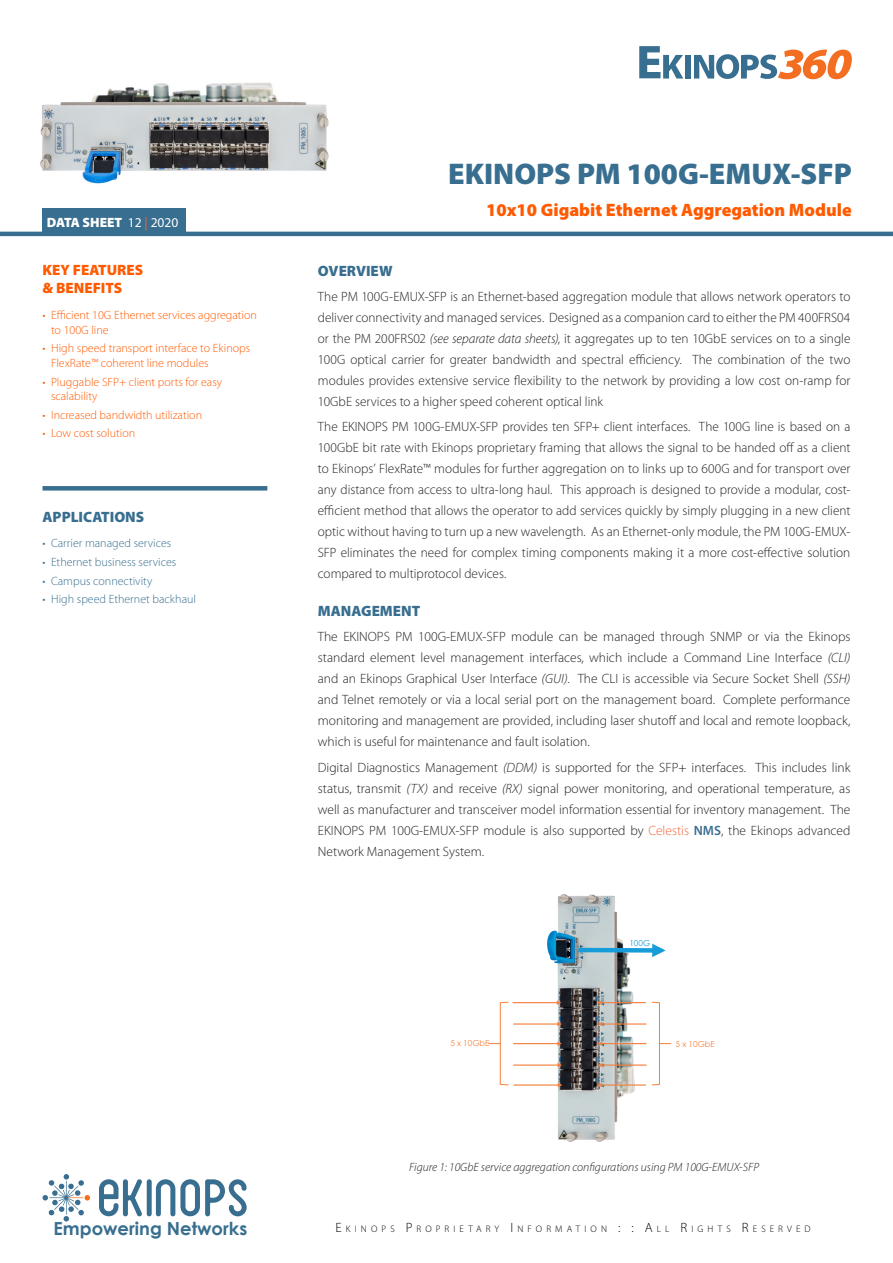
<style>
.page{position:relative;width:893px;height:1263px;background:#fff}
.page>*{position:absolute;margin:0;border:0;box-sizing:border-box;transform-origin:0 0}
.t1{font:900 30px "Myriad Pro";color:#386e8f}
.t2{font:900 18px "Myriad Pro";color:#ff5a00}
.t3{font:700 18px "Century Gothic";color:#386e8f}
.t4{font:900 15px "Myriad Pro";color:#386e8f}
.t5{font:900 15px "Myriad Pro";color:#ff5a00}
.t6{font:300 13.5px/21px "Myriad Pro";color:#231f20;text-align:justify}
.t7{font:900 13.5px "Myriad Pro";color:#fff}
.t8{font:300 12px/14.4px "Myriad Pro";color:#ff5a00}
.t9{font:300 12px "Myriad Pro";color:#386e8f}
.t10{font:italic 300 12px "Myriad Pro";color:#231f20}
.t11{font:300 9.45px "Myriad Pro";letter-spacing:.435em;color:#000}
.t12{font:8.25px "Century Gothic";color:#f4803e}
.t13{font:8.25px "Century Gothic";color:#169cd8}
.s1{font-weight:400}
.s2{font-weight:400;color:#f26434}
.s3{font-style:italic}
.s4{color:#f26434}
.s5{font-weight:600;color:#386e8f}
.s6{font-size:13.5px}
</style>
<div class="page">
<div style="left:685px;top:55px;width:6px;height:24px;background:#386e8f"></div>
<svg style="left:694px;top:50px;width:158px;height:29px"></svg>
<svg style="left:639px;top:46px;width:44px;height:33px"></svg>
<hr style="left:0;top:232px;width:893px;height:4px;background:#386e8f">
<svg style="left:99px;top:1179px;width:148px;height:37px"></svg>
<svg style="left:43px;top:1174px;width:47px;height:47px"></svg>
<img style="left:40px;top:82px;width:289px;height:102px">
<div style="left:43px;top:208px;width:143px;height:26px;background:#386e8f"></div>
<div style="left:43px;top:486px;width:224px;height:5px;background:#386e8f"></div>
<img style="left:543px;top:894px;width:94px;height:248px">
<div style="left:578px;top:948px;width:76px;height:5px;background:#169cd8"></div>
<svg style="left:652px;top:944px;width:14px;height:13px"></svg>
<hr style="left:513px;top:1002px;width:44px;height:1px;background:#f4803e">
<svg style="left:557px;top:1000px;width:4px;height:5px"></svg>
<hr style="left:513px;top:1023px;width:45px;height:1px;background:#f4803e">
<svg style="left:557px;top:1022px;width:5px;height:4px"></svg>
<hr style="left:513px;top:1043px;width:45px;height:1px;background:#f4803e">
<svg style="left:557px;top:1041px;width:5px;height:5px"></svg>
<hr style="left:513px;top:1064px;width:45px;height:2px;background:#f4803e">
<svg style="left:557px;top:1063px;width:5px;height:4px"></svg>
<hr style="left:514px;top:1084px;width:45px;height:1px;background:#f4803e">
<svg style="left:558px;top:1083px;width:4px;height:4px"></svg>
<hr style="left:601px;top:1002px;width:45px;height:1px;background:#f4803e">
<svg style="left:597px;top:1000px;width:5px;height:5px"></svg>
<hr style="left:601px;top:1023px;width:45px;height:1px;background:#f4803e">
<svg style="left:598px;top:1022px;width:4px;height:4px"></svg>
<hr style="left:601px;top:1043px;width:45px;height:1px;background:#f4803e">
<svg style="left:598px;top:1041px;width:4px;height:5px"></svg>
<hr style="left:602px;top:1064px;width:44px;height:2px;background:#f4803e">
<svg style="left:598px;top:1063px;width:4px;height:4px"></svg>
<hr style="left:601px;top:1084px;width:45px;height:1px;background:#f4803e">
<svg style="left:597px;top:1083px;width:5px;height:4px"></svg>
<svg style="left:488px;top:1002px;width:21px;height:83px"></svg>
<svg style="left:652px;top:1002px;width:19px;height:83px"></svg>
<p class="t7" style="left:47px;top:213px;width:133px">DATA SHEET <span class="s1">12</span> <span class="s2">|</span> <span class="s1">2020</span></p>
<p class="t5" style="left:43px;top:260px;width:102px">KEY FEATURES</p>
<p class="t5" style="left:43px;top:278px;width:81px">&amp; BENEFITS</p>
<p class="t8" style="left:51px;top:308px;width:207px;text-indent:-9px">• Efficient 10G Ethernet services aggregation to 100G line</p>
<p class="t8" style="left:51px;top:341px;width:201px;text-indent:-9px">• High speed transport interface to Ekinops<br>FlexRate™ coherent line modules</p>
<p class="t8" style="left:51px;top:374px;width:173px;text-indent:-9px">• Pluggable SFP+ client ports for easy scalability</p>
<p class="t8" style="left:43px;top:407px;width:161px">• Increased bandwidth utilization</p>
<p class="t8" style="left:43px;top:426px;width:94px">• Low cost solution</p>
<p class="t4" style="left:43px;top:506px;width:103px">APPLICATIONS</p>
<p class="t9" style="left:43px;top:536px;width:130px">• Carrier managed services</p>
<p class="t9" style="left:43px;top:555px;width:135px">• Ethernet business services</p>
<p class="t9" style="left:43px;top:573px;width:111px">• Campus connectivity</p>
<p class="t9" style="left:43px;top:592px;width:155px">• High speed Ethernet backhaul</p>
<h1 class="t1" style="left:448px;top:154px;width:405px">EKINOPS PM 100G-EMUX-SFP</h1>
<h2 class="t2" style="left:486px;top:198px;width:367px">10x10 Gigabit Ethernet Aggregation Module</h2>
<p class="t4" style="left:318px;top:261px;width:76px">OVERVIEW</p>
<p class="t6" style="left:318px;top:286px;width:534px">The PM 100G-EMUX-SFP is an Ethernet-based aggregation module that allows network operators to deliver connectivity and managed services. Designed as a companion card to either the PM 400FRS04 or the PM 200FRS02 <span class="s3">(see separate data sheets)</span>, it aggregates up to ten 10GbE services on to a single 100G optical carrier for greater bandwidth and spectral efficiency. The combination of the two modules provides extensive service flexibility to the network by providing a low cost on-ramp for 10GbE services to a higher speed coherent optical link</p>
<p class="t6" style="left:318px;top:416px;width:534px">The EKINOPS PM 100G-EMUX-SFP provides ten SFP+ client interfaces. The 100G line is based on a 100GbE bit rate with Ekinops proprietary framing that allows the signal to be handed off as a client to Ekinops’ FlexRate™ modules for further aggregation on to links up to 600G and for transport over any distance from access to ultra-long haul. This approach is designed to provide a modular, cost&shy;efficient method that allows the operator to add services quickly by simply plugging in a new client optic without having to turn up a new wavelength. As an Ethernet-only module, the PM 100G-EMUX-SFP eliminates the need for complex timing components making it a more cost-effective solution compared to multiprotocol devices.</p>
<p class="t4" style="left:318px;top:601px;width:104px">MANAGEMENT</p>
<p class="t6" style="left:318px;top:626px;width:534px">The EKINOPS PM 100G-EMUX-SFP module can be managed through SNMP or via the Ekinops standard element level management interfaces, which include a Command Line Interface <span class="s3">(CLI) </span>and an Ekinops Graphical User Interface <span class="s3">(GUI)</span>. The CLI is accessible via Secure Socket Shell <span class="s3">(SSH) </span>and Telnet remotely or via a local serial port on the management board. Complete performance monitoring and management are provided, including laser shutoff and local and remote loopback, which is useful for maintenance and fault isolation.</p>
<p class="t6" style="left:318px;top:756px;width:534px">Digital Diagnostics Management <span class="s3">(DDM)</span> is supported for the SFP+ interfaces. This includes link status, transmit <span class="s3">(TX)</span> and receive <span class="s3">(RX)</span> signal power monitoring, and operational temperature, as well as manufacturer and transceiver model information essential for inventory management. The EKINOPS PM 100G-EMUX-SFP module is also supported by <span class="s4">Celestis</span> <span class="s5">NMS</span>, the Ekinops advanced Network Management System.</p>
<p class="t13" style="left:629px;top:937px;width:22px">100G</p>
<p class="t12" style="left:450px;top:1037px;width:41px">5 x 10GbE</p>
<p class="t12" style="left:676px;top:1038px;width:41px">5 x 10GbE</p>
<p class="t10" style="left:409px;top:1159px;width:351px">Figure 1: 10GbE service aggregation configurations using PM 100G-EMUX-SFP</p>
<h2 class="t3" style="left:54px;top:1214px;width:195px">Empowering Networks</h2>
<p class="t11" style="left:336px;top:1223px;width:476px"><span class="s6">E</span>KINOPS <span class="s6">P</span> ROPRIE TARY <span class="s6">I</span> NFORMATION <span class="s6">: : A</span>LL <span class="s6">R</span> IGHTS <span class="s6">R</span> E SERVED</p>
</div>
